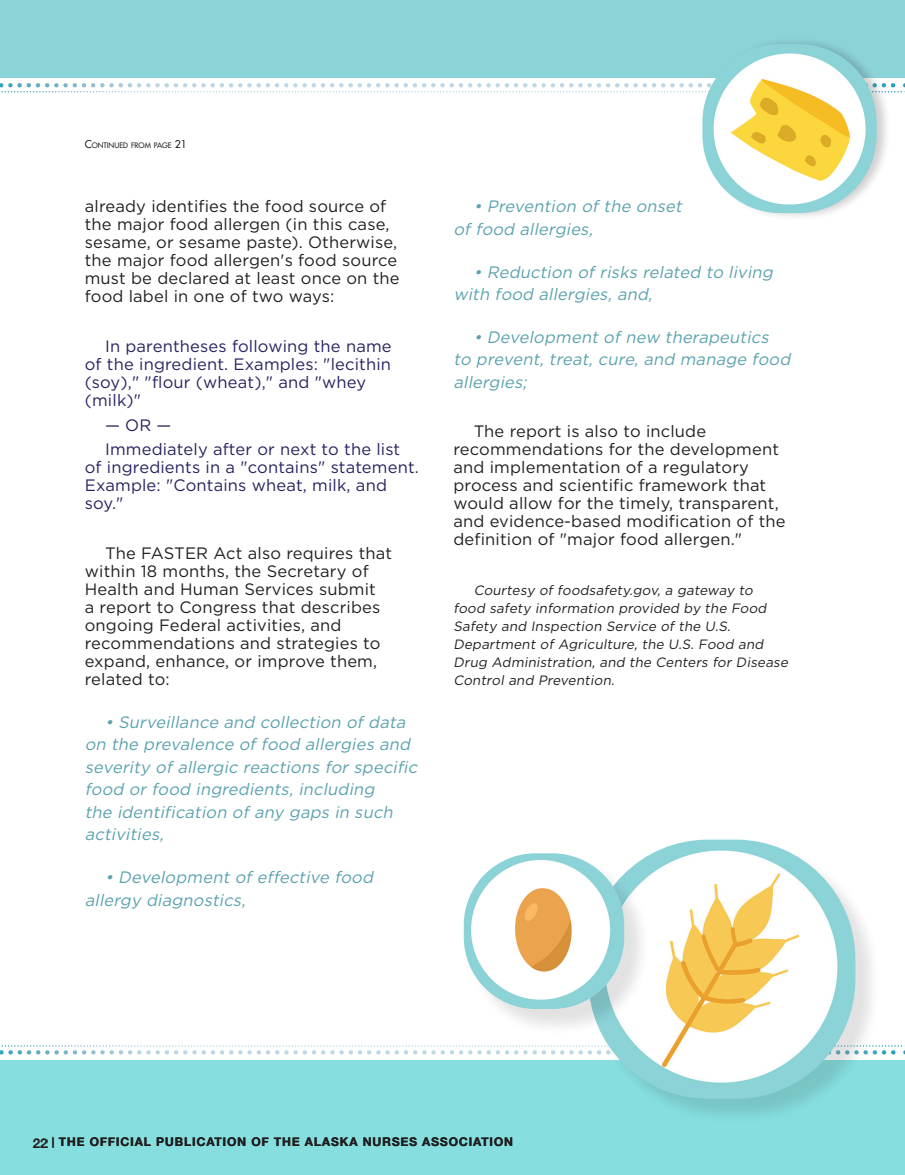
<style>
.page{position:relative;width:905px;height:1175px;background:#fff}
.page>*{position:absolute;margin:0;border:0;box-sizing:border-box;transform-origin:0 0}
.Txt_Helvetica{font:16.5px/18px "Gotham";letter-spacing:.01em;color:#231f20}
.Txt_Helvetica-2{font:italic 16.5px/22.5px "Gotham";color:#5ba2ae}
.Txt_Helvetica-3{font:16.5px/18px "Gotham";letter-spacing:.01em;color:#27235f}
.Txt_Helvetica-4{font:italic 13.5px/18px "Gotham";color:#231f20}
.t1{font:700 13.5px "Helvetica Neue";color:#231f20}
.t2{font:700 12px "Helvetica Neue";letter-spacing:.075em;color:#231f20}
.t3{font:700 10.5px "Helvetica Neue";color:#231f20}
.t4{font:7.35px "Futura";color:#231f20}
.s1{font-size:10.5px}
</style>
<div class="page">
<div style="left:0;top:0;width:904px;height:77px;background:#8cd3d8"></div>
<svg style="left:0;top:83px;width:905px;height:9px"></svg>
<div style="left:0;top:1060px;width:904px;height:114px;background:#86dedf"></div>
<svg style="left:0;top:1045px;width:905px;height:9px"></svg>
<div style="left:591px;top:842px;width:289px;height:281px;background:#231f20;opacity:.13"></div>
<img style="left:588px;top:839px;width:267px;height:259px">
<div style="left:701px;top:36px;width:189px;height:185px;background:#231f20;opacity:.21"></div>
<img style="left:702px;top:44px;width:174px;height:169px">
<div style="left:467px;top:856px;width:183px;height:179px;background:#231f20;opacity:.13"></div>
<img style="left:464px;top:853px;width:160px;height:156px">
<p class="t4" style="left:85px;top:141px;width:104px"><span class="s1">C</span>ONTINUED FROM PAGE <span class="s1">21</span></p>
<p class="Txt_Helvetica" style="left:85px;top:197px;width:316px">already identifies the food source of the major food allergen (in this case, sesame, or sesame paste). Otherwise, the major food allergen's food source must be declared at least once on the food label in one of two ways:</p>
<p class="Txt_Helvetica-3" style="left:85px;top:337px;width:308px;text-indent:20px">In parentheses following the name of the ingredient. Examples: "lecithin (soy)," "flour (wheat)," and "whey (milk)"</p>
<p class="Txt_Helvetica-3" style="left:105px;top:415px;width:68px">— OR —</p>
<p class="Txt_Helvetica-3" style="left:85px;top:440px;width:335px;text-indent:20px">Immediately after or next to the list of ingredients in a "contains" statement.<br>Example: "Contains wheat, milk, and soy."</p>
<p class="Txt_Helvetica" style="left:85px;top:544px;width:309px;text-indent:20px">The FASTER Act also requires that within 18 months, the Secretary of<br>Health and Human Services submit<br>a report to Congress that describes ongoing Federal activities, and recommendations and strategies to expand, enhance, or improve them, related to:</p>
<p class="Txt_Helvetica-2" style="left:85px;top:710px;width:337px;text-indent:20px">• Surveillance and collection of data on the prevalence of food allergies and severity of allergic reactions for specific food or food ingredients, including<br>the identification of any gaps in such activities,</p>
<p class="Txt_Helvetica-2" style="left:85px;top:865px;width:293px;text-indent:20px">• Development of effective food allergy diagnostics,</p>
<p class="Txt_Helvetica-2" style="left:453px;top:195px;width:233px;text-indent:20px">• Prevention of the onset of food allergies,</p>
<p class="Txt_Helvetica-2" style="left:453px;top:260px;width:324px;text-indent:20px">• Reduction of risks related to living with food allergies, and,</p>
<p class="Txt_Helvetica-2" style="left:453px;top:325px;width:342px;text-indent:20px">• Development of new therapeutics to prevent, treat, cure, and manage food allergies;</p>
<p class="Txt_Helvetica" style="left:453px;top:422px;width:334px;text-indent:20px">The report is also to include recommendations for the development and implementation of a regulatory process and scientific framework that would allow for the timely, transparent, and evidence-based modification of the definition of "major food allergen."</p>
<p class="Txt_Helvetica-4" style="left:453px;top:581px;width:338px;text-indent:20px">Courtesy of foodsafety.gov, a gateway to food safety information provided by the Food Safety and Inspection Service of the U.S.<br>Department of Agriculture, the U.S. Food and Drug Administration, and the Centers for Disease Control and Prevention.</p>
<p class="t1" style="left:33px;top:1132px;width:17px">22</p>
<p class="t3" style="left:52px;top:1133px;width:4px">|</p>
<p class="t2" style="left:59px;top:1132px;width:455px">THE OFFICIAL PUBLICATION OF THE ALASKA NURSES ASSOCIATION</p>
</div>
